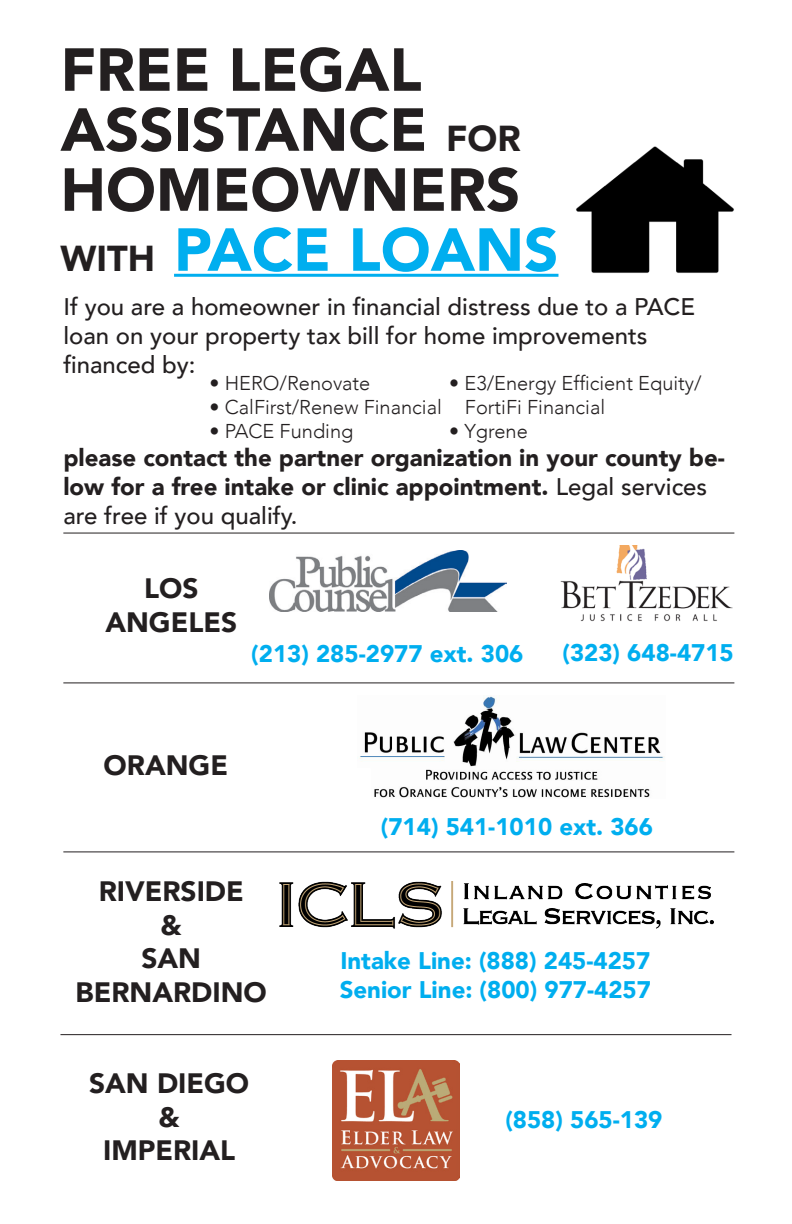
<style>
.page{position:relative;width:792px;height:1224px;background:#fff}
.page>*{position:absolute;margin:0;border:0;box-sizing:border-box;transform-origin:0 0}
.t1{font:900 60px "Avenir";color:#231f20}
.t2{font:900 60px "Avenir";color:#00aeef}
.t3{font:900 28px "Avenir";color:#231f20}
.t4{font:900 24px/28.8px "Avenir";color:#231f20}
.t5{font:900 24px "Avenir";color:#00aeef}
.t6{font:500 24px/28.8px "Avenir";color:#231f20}
.t7{font:300 20px "Avenir";color:#231f20}
.s1{font-size:36px}
.s2{font-size:36px;color:#231f20}
.s3{font-weight:500}
</style>
<div class="page">
<img style="left:359px;top:695px;width:306px;height:103px">
<img style="left:279px;top:882px;width:434px;height:47px">
<img style="left:333px;top:1060px;width:126px;height:121px">
<img style="left:560px;top:546px;width:173px;height:76px">
<img style="left:269px;top:551px;width:238px;height:61px">
<hr style="left:174px;top:274px;width:384px;height:3px;background:#00aeef">
<hr style="left:63px;top:683px;width:671px;height:1px;background:#231f20">
<hr style="left:63px;top:533px;width:671px;height:1px;background:#231f20">
<hr style="left:63px;top:852px;width:671px;height:1px;background:#231f20">
<hr style="left:60px;top:1034px;width:672px;height:1px;background:#231f20">
<img style="left:576px;top:146px;width:158px;height:127px">
<p class="t1" style="left:60px;top:18px;width:363px">FREE LEGAL</p>
<p class="t1" style="left:60px;top:78px;width:462px">ASSISTANCE <span class="s1">FOR</span></p>
<p class="t1" style="left:60px;top:138px;width:461px">HOMEOWNERS</p>
<p class="t2" style="left:60px;top:198px;width:500px"><span class="s2">WITH</span> PACE LOANS</p>
<p class="t6" style="left:63px;top:291px;width:633px">If you are a homeowner in financial distress due to a PACE loan on your property tax bill for home improvements</p>
<p class="t6" style="left:63px;top:349px;width:134px">financed by:</p>
<p class="t7" style="left:449px;top:371px;width:254px">• E3/Energy Efficient Equity/</p>
<p class="t7" style="left:465px;top:395px;width:142px">FortiFi Financial</p>
<p class="t7" style="left:449px;top:419px;width:80px">• Ygrene</p>
<p class="t7" style="left:210px;top:371px;width:162px">• HERO/Renovate</p>
<p class="t7" style="left:210px;top:395px;width:234px">• CalFirst/Renew Financial</p>
<p class="t7" style="left:210px;top:419px;width:145px">• PACE Funding</p>
<p class="t4" style="left:63px;top:443px;width:663px">please contact the partner organization in your county be&shy;low for a free intake or clinic appointment. <span class="s3">Legal services are free if you qualify.</span></p>
<p class="t3" style="left:144px;top:565px;width:56px">LOS</p>
<p class="t3" style="left:105px;top:598px;width:133px">ANGELES</p>
<p class="t5" style="left:251px;top:633px;width:274px">(213) 285-2977 ext. 306</p>
<p class="t5" style="left:562px;top:632px;width:173px">(323) 648-4715</p>
<p class="t3" style="left:104px;top:741px;width:126px">ORANGE</p>
<p class="t5" style="left:381px;top:807px;width:274px">(714) 541-1010 ext. 366</p>
<p class="t3" style="left:99px;top:867px;width:147px">RIVERSIDE</p>
<p class="t3" style="left:161px;top:901px;width:23px">&amp;</p>
<p class="t3" style="left:141px;top:935px;width:61px">SAN</p>
<p class="t3" style="left:76px;top:968px;width:193px">BERNARDINO</p>
<p class="t3" style="left:89px;top:1059px;width:162px">SAN DIEGO</p>
<p class="t3" style="left:159px;top:1093px;width:23px">&amp;</p>
<p class="t3" style="left:103px;top:1126px;width:134px">IMPERIAL</p>
<p class="t5" style="left:340px;top:940px;width:312px">Intake Line: (888) 245-4257</p>
<p class="t5" style="left:340px;top:969px;width:313px">Senior Line: (800) 977-4257</p>
<p class="t5" style="left:505px;top:1099px;width:159px">(858) 565-139</p>
</div>
